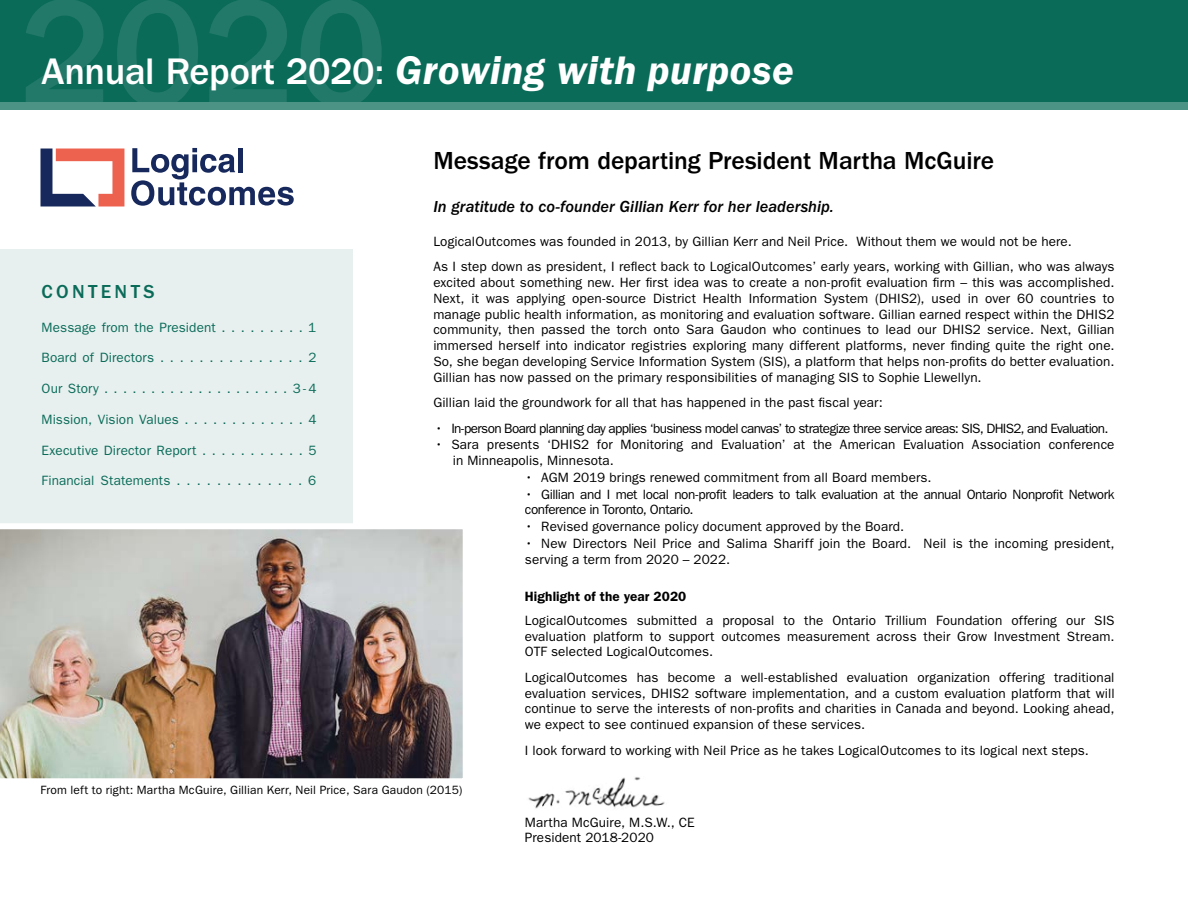
<style>
.page{position:relative;width:1188px;height:918px;background:#fff}
.page>*{position:absolute;margin:0;border:0;box-sizing:border-box;transform-origin:0 0}
.t1{font:500 157.35px "ITC Franklin Gothic Std";color:#fff}
.t2{font:italic 600 41.25px "ITC Franklin Gothic Std";letter-spacing:.005em;color:#fff}
.t3{font:500 25.5px "ITC Franklin Gothic Std";letter-spacing:-.005em;color:#000}
.t4{font:500 19.5px "ITC Franklin Gothic Std";letter-spacing:.17em;color:#0a6b59}
.t5{font:16.5px "ITC Franklin Gothic Std Med It";color:#000}
.t6{font:13.5px/15.8px "ITC Franklin Gothic Std";letter-spacing:.005em;color:#000}
.t7{font:13.5px "ITC Franklin Gothic Std";letter-spacing:.01em;color:#0a6b59}
.t8{font:13.5px/15.8px "ITC Franklin Gothic Std";letter-spacing:-.03em;color:#000}
.t9{font:13.5px "ITC Franklin Gothic Std";letter-spacing:-.045em;color:#000}
.t10{font:600 13.5px "ITC Franklin Gothic Std";letter-spacing:.01em;color:#000}
.t11{font:12px "ITC Franklin Gothic Std";letter-spacing:.015em;color:#000}
.s1{font-weight:500;font-style:normal;font-size:38.25px}
</style>
<div class="page">
<img style="left:528px;top:777px;width:137px;height:32px">
<div style="left:0;top:249px;width:352px;height:312px;background:#e7f0ee"></div>
<svg style="left:41px;top:149px;width:83px;height:57px"></svg>
<svg style="left:131px;top:148px;width:163px;height:58px"></svg>
<img style="left:0;top:520px;width:463px;height:259px">
<div style="left:0;top:0;width:1188px;height:103px;background:#0a6b59"></div>
<div style="left:0;top:102px;width:1188px;height:7px;background:#4c9386"></div>
<h1 class="t1" style="left:20px;top:-35px;width:369px">2020</h1>
<h2 class="t2" style="left:42px;top:47px;width:754px"><span class="s1">Annual Report 2020:</span> Growing with purpose</h2>
<h3 class="t4" style="left:42px;top:281px;width:115px">CONTENTS</h3>
<p class="t7" style="left:42px;top:319px;width:276px">Message from the President . . . . . . . . . 1</p>
<p class="t7" style="left:42px;top:350px;width:276px">Board of Directors . . . . . . . . . . . . . . . 2</p>
<p class="t7" style="left:42px;top:381px;width:276px">Our Story . . . . . . . . . . . . . . . . . . . . 3 - 4</p>
<p class="t7" style="left:42px;top:412px;width:276px">Mission, Vision Values . . . . . . . . . . . . . 4</p>
<p class="t7" style="left:42px;top:442px;width:276px">Executive Director Report . . . . . . . . . . . 5</p>
<p class="t7" style="left:42px;top:473px;width:276px">Financial Statements . . . . . . . . . . . . . 6</p>
<h3 class="t3" style="left:433px;top:146px;width:562px">Message from departing President Martha McGuire</h3>
<p class="t5" style="left:433px;top:197px;width:402px">In gratitude to co-founder Gillian Kerr for her leadership.</p>
<p class="t6" style="left:433px;top:229px;width:683px;line-height:25.5px">LogicalOutcomes was founded in 2013, by Gillian Kerr and Neil Price. Without them we would not be here.<br>As I step down as president, I reflect back to LogicalOutcomes’ early years, working with Gillian, who was always</p>
<p class="t6" style="left:433px;top:275px;width:683px;text-align:justify">excited about something new. Her first idea was to create a non-profit evaluation firm – this was accomplished.<br>Next, it was applying open-source District Health Information System (DHIS2), used in over 60 countries to manage public health information, as monitoring and evaluation software. Gillian earned respect within the DHIS2 community, then passed the torch onto Sara Gaudon who continues to lead our DHIS2 service. Next, Gillian immersed herself into indicator registries exploring many different platforms, never finding quite the right one.<br>So, she began developing Service Information System (SIS), a platform that helps non-profits do better evaluation.<br>Gillian has now passed on the primary responsibilities of managing SIS to Sophie Llewellyn.</p>
<p class="t6" style="left:433px;top:395px;width:451px">Gillian laid the groundwork for all that has happened in the past fiscal year:</p>
<p class="t9" style="left:435px;top:420px;width:675px">• In-person Board planning day applies ‘business model canvas’ to strategize three service areas: SIS, DHIS2, and Evaluation.</p>
<p class="t6" style="left:453px;top:437px;width:663px;text-indent:-18px">• Sara presents ‘DHIS2 for Monitoring and Evaluation’ at the American Evaluation Association conference in Minneapolis, Minnesota.</p>
<p class="t6" style="left:525px;top:469px;width:408px">• AGM 2019 brings renewed commitment from all Board members.</p>
<p class="t8" style="left:525px;top:486px;width:591px">• Gillian and I met local non-profit leaders to talk evaluation at the annual Ontario Nonprofit Network conference in Toronto, Ontario.</p>
<p class="t6" style="left:525px;top:519px;width:381px">• Revised governance policy document approved by the Board.</p>
<p class="t6" style="left:525px;top:535px;width:591px">• New Directors Neil Price and Salima Shariff join the Board. Neil is the incoming president, serving a term from 2020 – 2022.</p>
<p class="t10" style="left:525px;top:588px;width:163px">Highlight of the year 2020</p>
<p class="t6" style="left:525px;top:613px;width:591px;text-align:justify">LogicalOutcomes submitted a proposal to the Ontario Trillium Foundation offering our SIS evaluation platform to support outcomes measurement across their Grow Investment Stream.<br>OTF selected LogicalOutcomes.</p>
<p class="t6" style="left:525px;top:670px;width:591px;text-align:justify">LogicalOutcomes has become a well-established evaluation organization offering traditional evaluation services, DHIS2 software implementation, and a custom evaluation platform that will continue to serve the interests of non-profits and charities in Canada and beyond. Looking ahead, we expect to see continued expansion of these services.</p>
<p class="t6" style="left:525px;top:742px;width:566px">I look forward to working with Neil Price as he takes LogicalOutcomes to its logical next steps.</p>
<p class="t11" style="left:40px;top:783px;width:423px">From left to right: Martha McGuire, Gillian Kerr, Neil Price, Sara Gaudon (2015)</p>
<p class="t6" style="left:525px;top:814px;width:172px">Martha McGuire, M.S.W., CE<br>President 2018-2020</p>
</div>
